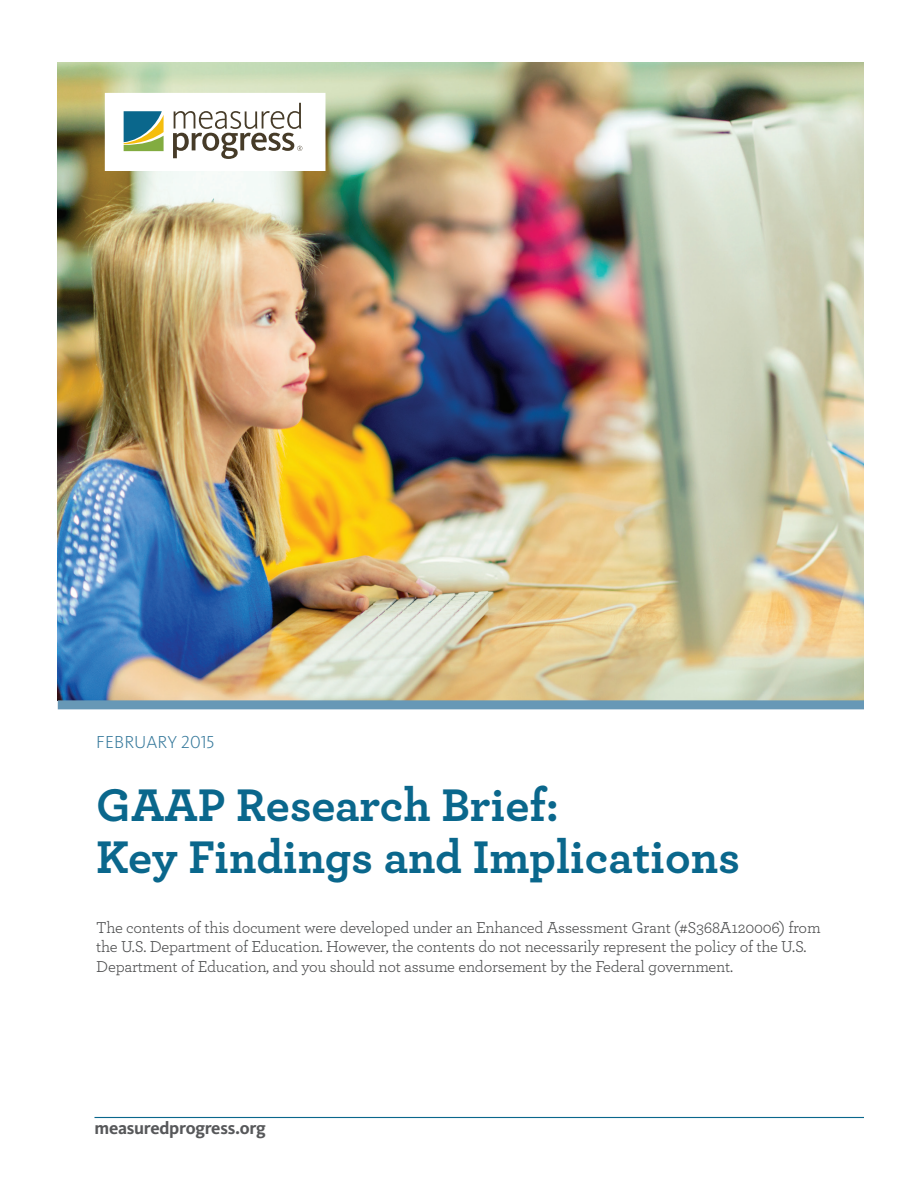
<style>
.page{position:relative;width:918px;height:1188px;background:#fff}
.page>*{position:absolute;margin:0;border:0;box-sizing:border-box;transform-origin:0 0}
.Title1{font:700 48px/52.5px "Archer";color:#0a678c}
.t1{font:700 18px "Kievit OT";letter-spacing:-.015em;color:#57585a}
.cover_date{font:300 18px "Kievit OT";color:#33779a}
.BT_Body_text_w_o_tab{font:16.5px/19.5px "Archer";letter-spacing:-.015em;color:#4b4c4d}
</style>
<div class="page">
<hr style="left:95px;top:1117px;width:768px;height:1px;background:#0a678c">
<img style="left:58px;top:62px;width:806px;height:638px">
<svg style="left:103px;top:91px;width:225px;height:82px"></svg>
<div style="left:58px;top:700px;width:806px;height:9px;background:#6798b6"></div>
<p class="cover_date" style="left:96px;top:732px;width:120px">FEBRUARY 2015</p>
<p class="Title1" style="left:96px;top:776px;width:645px">GAAP Research Brief:<br>Key Findings and Implications</p>
<p class="BT_Body_text_w_o_tab" style="left:96px;top:917px;width:726px">The contents of this document were developed under an Enhanced Assessment Grant (#S368A120006) from the U.S. Department of Education. However, the contents do not necessarily represent the policy of the U.S.<br>Department of Education, and you should not assume endorsement by the Federal government.</p>
<p class="t1" style="left:94px;top:1117px;width:173px">measuredprogress.org</p>
</div>
